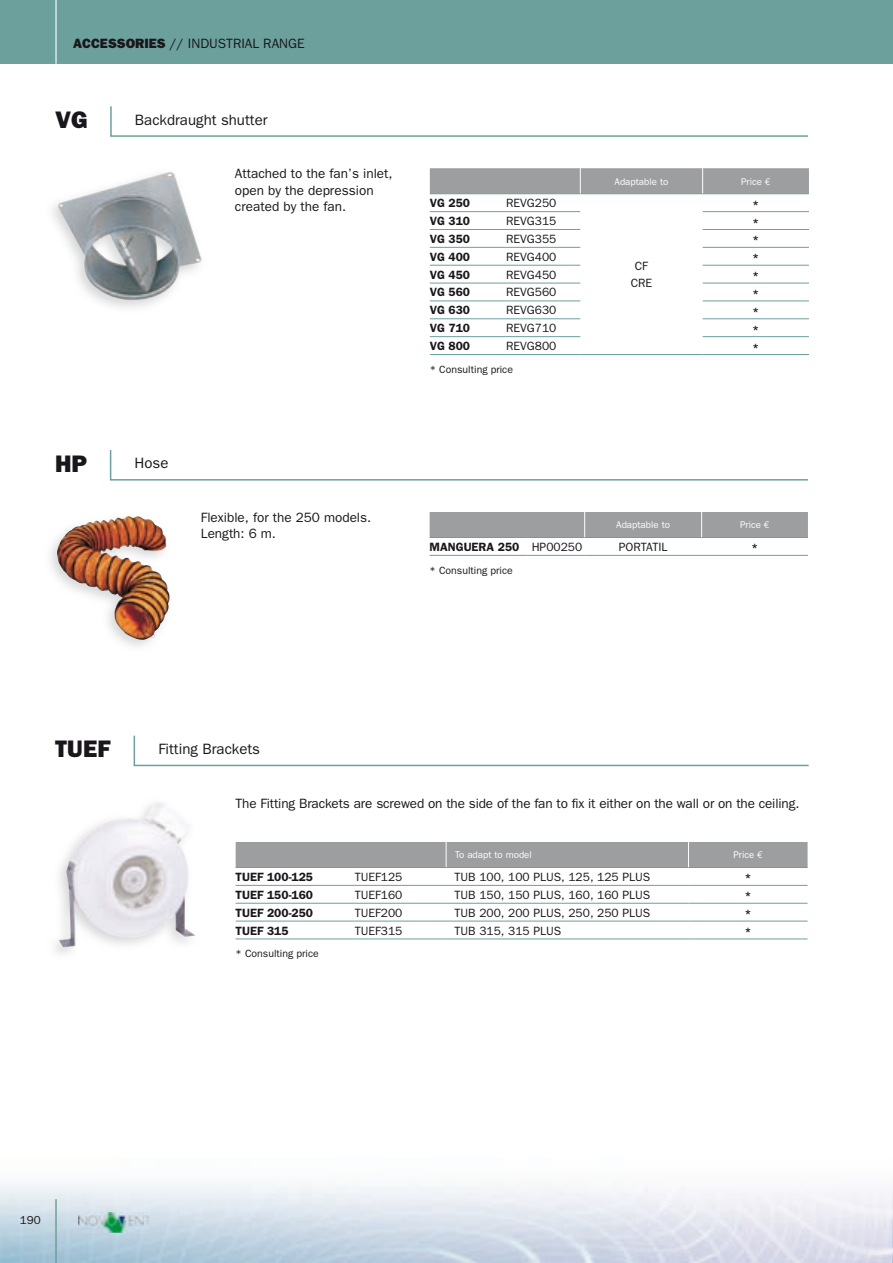
<style>
.page{position:relative;width:893px;height:1263px;background:#fff}
.page>*{position:absolute;margin:0;border:0;box-sizing:border-box;transform-origin:0 0}
.t1{font:800 24px "Franklin Gothic";color:#1a171c}
.t2{font:15px "Franklin Gothic";color:#1a171c}
.t3{font:13.5px/16.2px "Franklin Gothic";color:#1a171c}
.t4{font:12px/17px "Franklin Gothic";color:#1a171c;text-align:center}
.t5{font:600 12px "Franklin Gothic";color:#1a171c}
.t6{font:11.55px "Franklin Gothic";color:#1a171c}
.t7{font:10.5px "Franklin Gothic";color:#1a171c}
.t8{font:9.75px "Franklin Gothic";color:#fff}
.s1{font-weight:800}
.s2{font-family:"Euro Mono"}
.s3{font-weight:400}
</style>
<div class="page">
<img style="left:0;top:1181px;width:892px;height:82px">
<img style="left:892px;top:1158px;width:1px;height:105px">
<hr style="left:55px;top:1199px;width:2px;height:64px;background:#6ba09d">
<img style="left:79px;top:1213px;width:70px;height:20px">
<div style="left:0;top:0;width:893px;height:64px;background:#6ba09d"></div>
<hr style="left:55px;top:0;width:2px;height:64px;background:#dae7e5">
<img style="left:59px;top:801px;width:136px;height:146px">
<hr style="left:236px;top:867px;width:119px;height:1px;background:#6ba09d">
<hr style="left:355px;top:867px;width:91px;height:1px;background:#6ba09d">
<hr style="left:446px;top:867px;width:242px;height:1px;background:#6ba09d">
<hr style="left:236px;top:885px;width:119px;height:1px;background:#6ba09d">
<hr style="left:355px;top:885px;width:91px;height:1px;background:#6ba09d">
<hr style="left:446px;top:885px;width:242px;height:1px;background:#6ba09d">
<hr style="left:236px;top:903px;width:119px;height:1px;background:#6ba09d">
<hr style="left:355px;top:903px;width:91px;height:1px;background:#6ba09d">
<hr style="left:446px;top:903px;width:242px;height:1px;background:#6ba09d">
<hr style="left:236px;top:921px;width:119px;height:1px;background:#6ba09d">
<hr style="left:355px;top:921px;width:91px;height:1px;background:#6ba09d">
<hr style="left:446px;top:921px;width:242px;height:1px;background:#6ba09d">
<hr style="left:688px;top:867px;width:120px;height:1px;background:#6ba09d">
<hr style="left:688px;top:885px;width:120px;height:1px;background:#6ba09d">
<hr style="left:688px;top:903px;width:120px;height:1px;background:#6ba09d">
<hr style="left:688px;top:921px;width:120px;height:1px;background:#6ba09d">
<div style="left:236px;top:842px;width:572px;height:25px;background:#9d9ea0"></div>
<hr style="left:236px;top:938px;width:119px;height:1px;background:#6ba09d">
<hr style="left:355px;top:938px;width:91px;height:1px;background:#6ba09d">
<hr style="left:446px;top:938px;width:242px;height:1px;background:#6ba09d">
<hr style="left:688px;top:938px;width:120px;height:1px;background:#6ba09d">
<svg style="left:133px;top:735px;width:676px;height:32px"></svg>
<img style="left:58px;top:172px;width:144px;height:130px">
<svg style="left:110px;top:106px;width:698px;height:31px"></svg>
<hr style="left:430px;top:211px;width:76px;height:1px;background:#6ba09d">
<hr style="left:506px;top:211px;width:74px;height:1px;background:#6ba09d">
<hr style="left:430px;top:229px;width:76px;height:1px;background:#6ba09d">
<hr style="left:506px;top:229px;width:74px;height:1px;background:#6ba09d">
<hr style="left:430px;top:247px;width:76px;height:1px;background:#6ba09d">
<hr style="left:506px;top:247px;width:74px;height:1px;background:#6ba09d">
<hr style="left:430px;top:265px;width:76px;height:1px;background:#6ba09d">
<hr style="left:506px;top:265px;width:74px;height:1px;background:#6ba09d">
<hr style="left:430px;top:283px;width:76px;height:1px;background:#6ba09d">
<hr style="left:506px;top:283px;width:74px;height:1px;background:#6ba09d">
<hr style="left:430px;top:301px;width:76px;height:1px;background:#6ba09d">
<hr style="left:506px;top:301px;width:74px;height:1px;background:#6ba09d">
<hr style="left:430px;top:318px;width:76px;height:1px;background:#6ba09d">
<hr style="left:506px;top:318px;width:74px;height:1px;background:#6ba09d">
<hr style="left:430px;top:336px;width:76px;height:1px;background:#6ba09d">
<hr style="left:506px;top:336px;width:74px;height:1px;background:#6ba09d">
<hr style="left:703px;top:211px;width:106px;height:1px;background:#6ba09d">
<hr style="left:703px;top:229px;width:106px;height:1px;background:#6ba09d">
<hr style="left:703px;top:247px;width:106px;height:1px;background:#6ba09d">
<hr style="left:703px;top:265px;width:106px;height:1px;background:#6ba09d">
<hr style="left:703px;top:283px;width:106px;height:1px;background:#6ba09d">
<hr style="left:703px;top:301px;width:106px;height:1px;background:#6ba09d">
<hr style="left:703px;top:318px;width:106px;height:1px;background:#6ba09d">
<hr style="left:703px;top:336px;width:106px;height:1px;background:#6ba09d">
<hr style="left:580px;top:354px;width:123px;height:1px;background:#6ba09d">
<svg style="left:430px;top:168px;width:379px;height:26px;background:#9d9fa1"></svg>
<hr style="left:430px;top:354px;width:76px;height:1px;background:#6ba09d">
<hr style="left:506px;top:354px;width:74px;height:1px;background:#6ba09d">
<hr style="left:703px;top:354px;width:106px;height:1px;background:#6ba09d">
<img style="left:56px;top:515px;width:114px;height:125px">
<svg style="left:109px;top:450px;width:699px;height:31px"></svg>
<hr style="left:430px;top:537px;width:97px;height:1px;background:#6ba09d">
<hr style="left:527px;top:537px;width:58px;height:1px;background:#6ba09d">
<hr style="left:585px;top:537px;width:117px;height:1px;background:#6ba09d">
<hr style="left:702px;top:537px;width:106px;height:1px;background:#6ba09d">
<hr style="left:430px;top:555px;width:97px;height:1px;background:#6ba09d">
<hr style="left:527px;top:555px;width:58px;height:1px;background:#6ba09d">
<hr style="left:585px;top:555px;width:117px;height:1px;background:#6ba09d">
<div style="left:430px;top:512px;width:378px;height:25px;background:#9d9ea0"></div>
<hr style="left:702px;top:555px;width:106px;height:1px;background:#6ba09d">
<p class="t3" style="left:73px;top:35px;width:233px"><span class="s1">ACCESSORIES</span> // INDUSTRIAL RANGE</p>
<h1 class="t1" style="left:55px;top:106px;width:34px">VG</h1>
<p class="t2" style="left:135px;top:111px;width:134px">Backdraught shutter</p>
<p class="t3" style="left:235px;top:166px;width:159px">Attached to the fan’s inlet, open by the depression created by the fan.</p>
<p class="t8" style="left:615px;top:176px;width:55px">Adaptable to</p>
<p class="t8" style="left:741px;top:176px;width:31px">Price <span class="s2">€</span></p>
<p class="t5" style="left:430px;top:196px;width:42px">VG 250</p>
<p class="t4" style="left:506px;top:195px;width:52px">REVG250</p>
<p class="t5" style="left:752px;top:197px;width:9px">*</p>
<h1 class="t1" style="left:55px;top:449px;width:34px">HP</h1>
<p class="t2" style="left:135px;top:455px;width:35px">Hose</p>
<p class="t5" style="left:430px;top:214px;width:42px">VG 310</p>
<p class="t4" style="left:506px;top:213px;width:52px">REVG315</p>
<p class="t5" style="left:752px;top:215px;width:9px">*</p>
<p class="t5" style="left:430px;top:232px;width:42px">VG 350</p>
<p class="t4" style="left:506px;top:230px;width:52px">REVG355</p>
<p class="t5" style="left:752px;top:233px;width:9px">*</p>
<p class="t5" style="left:430px;top:250px;width:42px">VG 400</p>
<p class="t4" style="left:506px;top:248px;width:52px">REVG400</p>
<p class="t5" style="left:752px;top:251px;width:9px">*</p>
<p class="t5" style="left:430px;top:267px;width:42px">VG 450</p>
<p class="t4" style="left:506px;top:266px;width:52px">REVG450</p>
<p class="t5" style="left:752px;top:269px;width:9px">*</p>
<p class="t5" style="left:430px;top:285px;width:42px">VG 560</p>
<p class="t4" style="left:506px;top:284px;width:52px">REVG560</p>
<p class="t5" style="left:752px;top:287px;width:9px">*</p>
<p class="t5" style="left:430px;top:303px;width:42px">VG 630</p>
<p class="t4" style="left:506px;top:302px;width:52px">REVG630</p>
<p class="t5" style="left:752px;top:305px;width:9px">*</p>
<p class="t5" style="left:430px;top:321px;width:42px">VG 710</p>
<p class="t4" style="left:506px;top:320px;width:52px">REVG710</p>
<p class="t5" style="left:752px;top:322px;width:9px">*</p>
<p class="t5" style="left:430px;top:339px;width:42px">VG 800</p>
<p class="t4" style="left:506px;top:338px;width:52px">REVG800</p>
<p class="t5" style="left:752px;top:340px;width:9px">*</p>
<p class="t7" style="left:430px;top:363px;width:85px">* Consulting price</p>
<p class="t4" style="left:631px;top:258px;width:23px">CF<br>CRE</p>
<p class="t3" style="left:201px;top:509px;width:172px">Flexible, for the 250 models.<br>Length: 6 m.</p>
<p class="t8" style="left:616px;top:519px;width:55px">Adaptable to</p>
<p class="t8" style="left:740px;top:519px;width:31px">Price <span class="s2">€</span></p>
<p class="t5" style="left:430px;top:540px;width:154px">MANGUERA 250 <span class="s3">HP00250</span></p>
<p class="t4" style="left:619px;top:538px;width:50px">PORTATIL</p>
<p class="t5" style="left:751px;top:541px;width:9px">*</p>
<p class="t7" style="left:430px;top:564px;width:85px">* Consulting price</p>
<h1 class="t1" style="left:55px;top:735px;width:57px">TUEF</h1>
<p class="t2" style="left:158px;top:740px;width:103px">Fitting Brackets</p>
<p class="t3" style="left:236px;top:795px;width:565px">The Fitting Brackets are screwed on the side of the fan to fix it either on the wall or on the ceiling.</p>
<p class="t8" style="left:455px;top:849px;width:78px">To adapt to model</p>
<p class="t8" style="left:733px;top:849px;width:31px">Price <span class="s2">€</span></p>
<p class="t5" style="left:236px;top:870px;width:79px">TUEF 100-125</p>
<p class="t4" style="left:355px;top:868px;width:49px">TUEF125</p>
<p class="t4" style="left:455px;top:868px;width:197px">TUB 100, 100 PLUS, 125, 125 PLUS</p>
<p class="t5" style="left:744px;top:871px;width:9px">*</p>
<p class="t5" style="left:236px;top:887px;width:79px">TUEF 150-160</p>
<p class="t4" style="left:355px;top:886px;width:49px">TUEF160</p>
<p class="t4" style="left:455px;top:886px;width:197px">TUB 150, 150 PLUS, 160, 160 PLUS</p>
<p class="t5" style="left:744px;top:889px;width:9px">*</p>
<p class="t5" style="left:236px;top:905px;width:79px">TUEF 200-250</p>
<p class="t4" style="left:355px;top:904px;width:49px">TUEF200</p>
<p class="t4" style="left:455px;top:904px;width:197px">TUB 200, 200 PLUS, 250, 250 PLUS</p>
<p class="t5" style="left:744px;top:907px;width:9px">*</p>
<p class="t5" style="left:236px;top:923px;width:55px">TUEF 315</p>
<p class="t4" style="left:355px;top:922px;width:49px">TUEF315</p>
<p class="t4" style="left:455px;top:922px;width:108px">TUB 315, 315 PLUS</p>
<p class="t5" style="left:744px;top:925px;width:9px">*</p>
<p class="t7" style="left:236px;top:948px;width:85px">* Consulting price</p>
<p class="t6" style="left:20px;top:1213px;width:22px">190</p>
</div>
